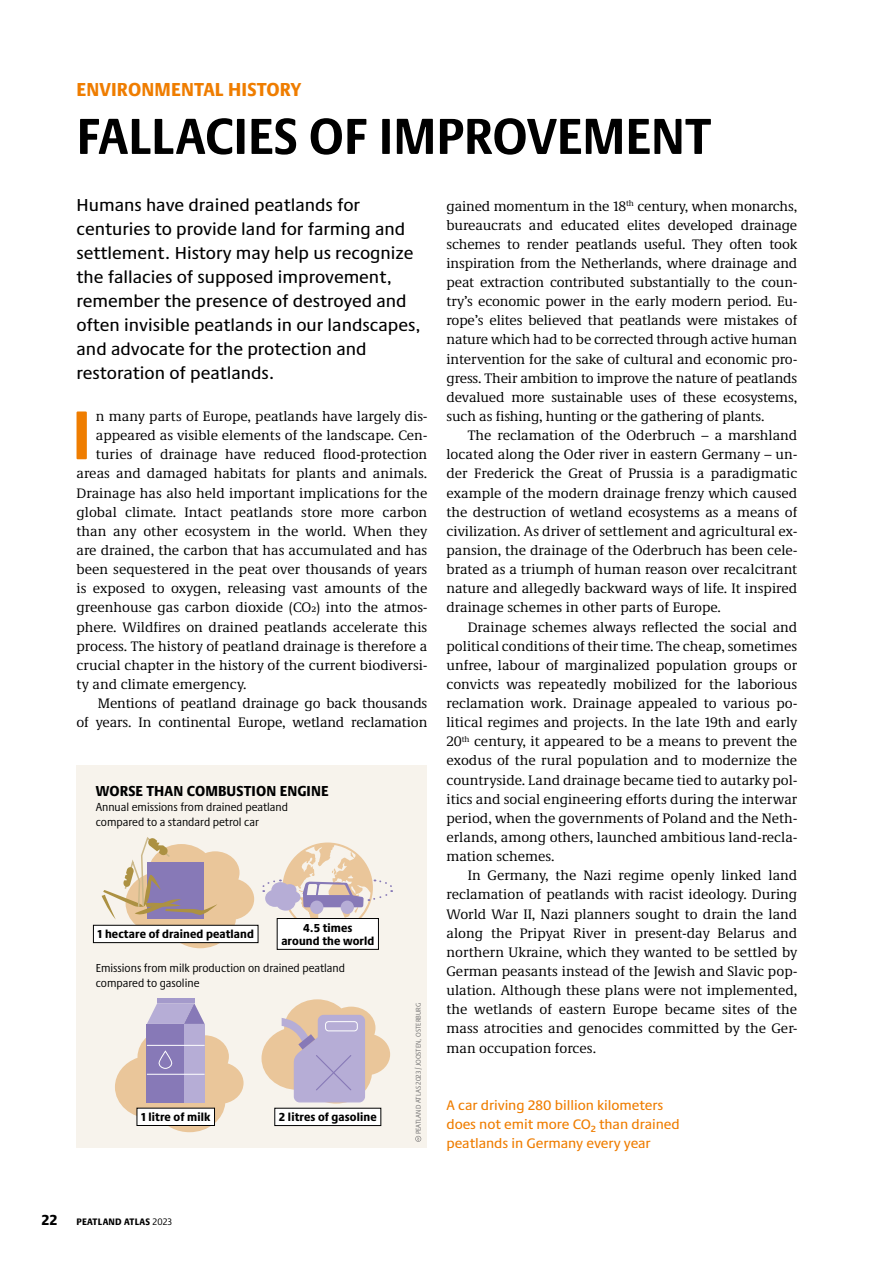
<style>
.page{position:relative;width:893px;height:1263px;background:#fff}
.page>*{position:absolute;margin:0;border:0;box-sizing:border-box;transform-origin:0 0}
.A23_Fließtext_ohne_Einzug_EN{font:700 condensed 71.55px "Praxis Next";color:#ef7d00}
.A23_Ueberschrift{font:700 condensed 52.5px "Praxis Next";color:#000}
.A23_Ueberschrift_klein___Dachzeile{font:800 condensed 19.5px "Praxis Next";letter-spacing:.01em;color:#ef7d00}
.A23_Einleitung_EN{font:500 18px/24px "Praxis Next";color:#000}
.A23_Grafik_Ueberschrift{font:800 condensed 15px "Praxis Next";letter-spacing:.01em;color:#000}
.A23_Fließtext_EN{font:14.25px/19.2px "Demos Next Pro";letter-spacing:-.005em;color:#000;text-align:justify}
.A23_Fließtext_ohne_Einzug_EN-2{font:14.25px "Demos Next Pro";color:#000}
.A23_Beitext_EN{font:500 14.25px "Praxis Next";letter-spacing:-.005em;color:#ef7d00}
.A23_Grafik_Text_EN{font:condensed 12px "Praxis Next";color:#000}
.A23_Grafik_Text_Begriffe_Zahlen{font:800 condensed 12px "Praxis Next";letter-spacing:.01em;color:#000}
.t1{font:800 condensed 9.75px "Praxis Next";letter-spacing:.02em;color:#000}
.A23_Grafik_Credit{font:condensed 7.2px "Praxis Next";color:#706f6f}
.s1{font-weight:400}
</style>
<div class="page">
<div style="left:77px;top:765px;width:350px;height:383px;background:#f7f3ec"></div>
<svg style="left:415px;top:1136px;width:6px;height:6px"></svg>
<div style="left:157px;top:998px;width:37px;height:5px;background:#a49acb"></div>
<svg style="left:115px;top:1003px;width:129px;height:129px"></svg>
<div style="left:275px;top:1108px;width:106px;height:17px;background:#fff"></div>
<div style="left:274px;top:1108px;width:107px;height:18px;border:1px solid #000"></div>
<div style="left:93px;top:925px;width:165px;height:17px;background:#fff"></div>
<div style="left:93px;top:925px;width:165px;height:18px;border:1px solid #000"></div>
<div style="left:137px;top:1108px;width:77px;height:17px;background:#fff"></div>
<div style="left:137px;top:1108px;width:78px;height:18px;border:1px solid #fff"></div>
<svg style="left:261px;top:999px;width:129px;height:104px"></svg>
<svg style="left:262px;top:842px;width:131px;height:91px"></svg>
<div style="left:310px;top:900px;width:13px;height:14px;background:#b6add6;border-radius:50%"></div>
<div style="left:341px;top:900px;width:13px;height:14px;background:#b6add6;border-radius:50%"></div>
<svg style="left:102px;top:837px;width:152px;height:111px"></svg>
<div style="left:277px;top:918px;width:101px;height:31px;background:#fff"></div>
<div style="left:277px;top:918px;width:102px;height:32px;border:1px solid #fff"></div>
<p class="A23_Ueberschrift_klein___Dachzeile" style="left:77px;top:73px;width:226px">ENVIRONMENTAL HISTORY</p>
<p class="A23_Ueberschrift" style="left:77px;top:95px;width:636px">FALLACIES OF IMPROVEMENT</p>
<p class="A23_Einleitung_EN" style="left:77px;top:192px;width:346px">Humans have drained peatlands for centuries to provide land for farming and settlement. History may help us recognize the fallacies of supposed improvement, remember the presence of destroyed and often invisible peatlands in our landscapes, and advocate for the protection and restoration of peatlands.</p>
<p class="A23_Fließtext_ohne_Einzug_EN" style="left:72px;top:378px;width:21px">I</p>
<p class="A23_Fließtext_ohne_Einzug_EN-2" style="left:96px;top:407px;width:333px">n many parts of Europe, peatlands have largely dis-</p>
<p class="A23_Fließtext_ohne_Einzug_EN-2" style="left:96px;top:426px;width:333px">appeared as visible elements of the landscape. Cen-</p>
<p class="A23_Fließtext_ohne_Einzug_EN-2" style="left:96px;top:445px;width:333px">turies of drainage have reduced flood-protection</p>
<p class="A23_Fließtext_ohne_Einzug_EN-2" style="left:77px;top:464px;width:352px">areas and damaged habitats for plants and animals.</p>
<p class="A23_Fließtext_ohne_Einzug_EN-2" style="left:77px;top:483px;width:352px">Drainage has also held important implications for the</p>
<p class="A23_Fließtext_ohne_Einzug_EN-2" style="left:77px;top:502px;width:352px">global climate. Intact peatlands store more carbon</p>
<p class="A23_Fließtext_ohne_Einzug_EN-2" style="left:77px;top:521px;width:352px">than any other ecosystem in the world. When they</p>
<p class="A23_Fließtext_ohne_Einzug_EN-2" style="left:77px;top:541px;width:352px">are drained, the carbon that has accumulated and has</p>
<p class="A23_Fließtext_ohne_Einzug_EN-2" style="left:77px;top:560px;width:352px">been sequestered in the peat over thousands of years</p>
<p class="A23_Fließtext_ohne_Einzug_EN-2" style="left:77px;top:579px;width:352px">is exposed to oxygen, releasing vast amounts of the</p>
<p class="A23_Fließtext_ohne_Einzug_EN-2" style="left:77px;top:598px;width:352px">greenhouse gas carbon dioxide (CO2) into the atmos-</p>
<p class="A23_Fließtext_ohne_Einzug_EN-2" style="left:77px;top:617px;width:352px">phere. Wildfires on drained peatlands accelerate this</p>
<p class="A23_Fließtext_ohne_Einzug_EN-2" style="left:77px;top:636px;width:352px">process. The history of peatland drainage is therefore a</p>
<p class="A23_Fließtext_ohne_Einzug_EN-2" style="left:77px;top:655px;width:352px">crucial chapter in the history of the current biodiversi-</p>
<p class="A23_Fließtext_ohne_Einzug_EN-2" style="left:77px;top:675px;width:172px">ty and climate emergency.</p>
<p class="A23_Fließtext_EN" style="left:77px;top:693px;width:352px;text-align:right">Mentions of peatland drainage go back thousands<br>of years. In continental Europe, wetland reclamation</p>
<p class="A23_Grafik_Ueberschrift" style="left:96px;top:778px;width:234px">WORSE THAN COMBUSTION ENGINE</p>
<p class="A23_Grafik_Text_EN" style="left:96px;top:798px;width:194px">Annual emissions from drained peatland</p>
<p class="A23_Grafik_Text_EN" style="left:96px;top:813px;width:165px">compared to a standard petrol car</p>
<p class="A23_Grafik_Text_Begriffe_Zahlen" style="left:98px;top:925px;width:158px">1 hectare of drained peatland</p>
<p class="A23_Grafik_Text_Begriffe_Zahlen" style="left:303px;top:918px;width:51px">4.5 times</p>
<p class="A23_Grafik_Text_Begriffe_Zahlen" style="left:281px;top:931px;width:94px">around the world</p>
<p class="A23_Grafik_Text_EN" style="left:96px;top:959px;width:251px">Emissions from milk production on drained peatland</p>
<p class="A23_Grafik_Text_EN" style="left:96px;top:974px;width:105px">compared to gasoline</p>
<p class="A23_Grafik_Text_Begriffe_Zahlen" style="left:141px;top:1107px;width:71px">1 litre of milk</p>
<p class="A23_Grafik_Text_Begriffe_Zahlen" style="left:279px;top:1107px;width:99px">2 litres of gasoline</p>
<p class="A23_Grafik_Credit" style="left:413px;top:1134px;width:133px;rotate:-90deg">PEATLAND ATLAS 2023 / JOOSTEN, OSTERBURG</p>
<p class="A23_Fließtext_EN" style="left:446px;top:195px;width:352px">gained momentum in the 18<sup>th</sup> century, when monarchs, bureaucrats and educated elites developed drainage schemes to render peatlands useful. They often took inspiration from the Netherlands, where drainage and peat extraction contributed substantially to the coun&shy;try’s economic power in the early modern period. Eu&shy;rope’s elites believed that peatlands were mistakes of nature which had to be corrected through active human intervention for the sake of cultural and economic pro&shy;gress. Their ambition to improve the nature of peatlands devalued more sustainable uses of these ecosystems, such as fishing, hunting or the gathering of plants.</p>
<p class="A23_Fließtext_EN" style="left:446px;top:425px;width:352px;text-indent:21px">The reclamation of the Oderbruch – a marshland located along the Oder river in eastern Germany – un&shy;der Frederick the Great of Prussia is a paradigmatic example of the modern drainage frenzy which caused the destruction of wetland ecosystems as a means of civilization. As driver of settlement and agricultural ex&shy;pansion, the drainage of the Oderbruch has been cele&shy;brated as a triumph of human reason over recalcitrant nature and allegedly backward ways of life. It inspired drainage schemes in other parts of Europe.</p>
<p class="A23_Fließtext_EN" style="left:446px;top:616px;width:352px;text-indent:21px">Drainage schemes always reflected the social and political conditions of their time. The cheap, sometimes unfree, labour of marginalized population groups or convicts was repeatedly mobilized for the laborious reclamation work. Drainage appealed to various po&shy;litical regimes and projects. In the late 19th and early 20<sup>th</sup> century, it appeared to be a means to prevent the exodus of the rural population and to modernize the countryside. Land drainage became tied to autarky pol&shy;itics and social engineering efforts during the interwar period, when the governments of Poland and the Neth&shy;erlands, among others, launched ambitious land-recla&shy;mation schemes.</p>
<p class="A23_Fließtext_EN" style="left:446px;top:865px;width:352px;text-indent:21px">In Germany, the Nazi regime openly linked land reclamation of peatlands with racist ideology. During World War II, Nazi planners sought to drain the land along the Pripyat River in present-day Belarus and northern Ukraine, which they wanted to be settled by German peasants instead of the Jewish and Slavic pop&shy;ulation. Although these plans were not implemented, the wetlands of eastern Europe became sites of the mass atrocities and genocides committed by the Ger&shy;man occupation forces.</p>
<p class="A23_Beitext_EN" style="left:446px;top:1094px;width:218px">A car driving 280 billion kilometers</p>
<p class="A23_Beitext_EN" style="left:446px;top:1113px;width:235px">does not emit more CO₂ than drained</p>
<p class="A23_Beitext_EN" style="left:446px;top:1132px;width:206px">peatlands in Germany every year</p>
<p class="A23_Grafik_Ueberschrift" style="left:42px;top:1207px;width:17px">22</p>
<p class="t1" style="left:77px;top:1213px;width:97px">PEATLAND ATLAS <span class="s1">2023</span></p>
</div>
